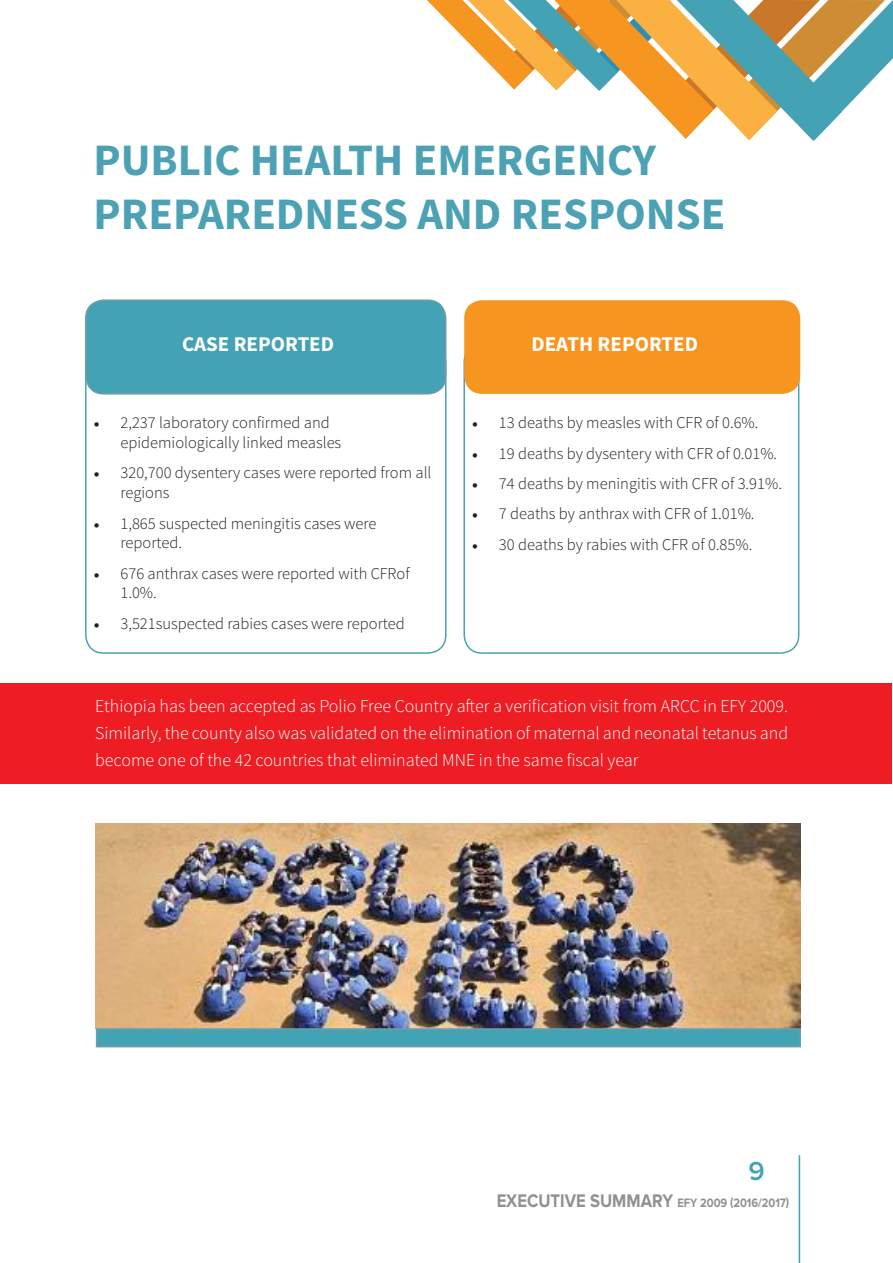
<style>
.page{position:relative;width:893px;height:1263px;background:#fff}
.page>*{position:absolute;margin:0;border:0;box-sizing:border-box;transform-origin:0 0}
.t1{font:700 45px/54px "Source Sans Pro";color:#4ca2b4}
.t2{font:600 27px "Proxima Nova A";color:#43a2b3}
.t3{font:700 21px "Source Sans Pro";color:#fff}
.t4{font:300 18px/27px "Source Sans Pro";color:#fff;text-align:justify}
.t5{font:300 16.5px/19.8px "Source Sans Pro";color:#231f20}
.t6{font:700 12.6px "Proxima Nova A";color:#231f20;scale:.88 1}
.s1{font-family:"Minion Pro";font-weight:400}
.s2{font-size:18.9px}
</style>
<div class="page">
<hr style="left:799px;top:1155px;width:1px;height:108px;background:#43a2b3">
<svg style="left:427px;top:0;width:466px;height:141px"></svg>
<div style="left:1px;top:683px;width:891px;height:101px;background:#ee1d23"></div>
<div style="left:85px;top:343px;width:361px;height:311px;border:2px solid #4ca2b4;border-radius:18px"></div>
<div style="left:463px;top:343px;width:336px;height:311px;border:2px solid #4ca2b4;border-radius:18px"></div>
<div style="left:86px;top:300px;width:360px;height:94px;background:#43a2b3;border-radius:18px"></div>
<div style="left:85px;top:299px;width:361px;height:96px;border:2px solid #6e9eaf;border-radius:18px"></div>
<div style="left:464px;top:300px;width:336px;height:94px;background:#f79521;border-radius:18px"></div>
<img style="left:95px;top:824px;width:706px;height:204px">
<div style="left:96px;top:1028px;width:705px;height:19px;background:#43a2b3;border:2px solid #6e9eaf"></div>
<h1 class="t1" style="left:94px;top:135px;width:633px">PUBLIC HEALTH EMERGENCY<br>PREPAREDNESS AND RESPONSE</h1>
<p class="t3" style="left:182px;top:331px;width:153px">CASE REPORTED</p>
<p class="t3" style="left:531px;top:331px;width:168px">DEATH REPORTED</p>
<p class="t5" style="left:121px;top:413px;width:222px;text-indent:-27px"><span class="s1">•</span> 2,237 laboratory confirmed and epidemiologically linked measles</p>
<p class="t5" style="left:121px;top:463px;width:312px;text-indent:-27px"><span class="s1">•</span> 320,700 dysentery cases were reported from all regions</p>
<p class="t5" style="left:121px;top:513px;width:257px;text-indent:-27px"><span class="s1">•</span> 1,865 suspected meningitis cases were reported.</p>
<p class="t5" style="left:121px;top:563px;width:291px;text-indent:-27px"><span class="s1">•</span> 676 anthrax cases were reported with CFRof<br>1.0%.</p>
<p class="t5" style="left:94px;top:613px;width:313px"><span class="s1">•</span> 3,521suspected rabies cases were reported</p>
<p class="t5" style="left:472px;top:413px;width:288px"><span class="s1">•</span> 13 deaths by measles with CFR of 0.6%.</p>
<p class="t5" style="left:472px;top:443px;width:307px"><span class="s1">•</span> 19 deaths by dysentery with CFR of 0.01%.</p>
<p class="t5" style="left:472px;top:474px;width:311px"><span class="s1">•</span> 74 deaths by meningitis with CFR of 3.91%.</p>
<p class="t5" style="left:472px;top:504px;width:284px"><span class="s1">•</span> 7 deaths by anthrax with CFR of 1.01%.</p>
<p class="t5" style="left:472px;top:534px;width:282px"><span class="s1">•</span> 30 deaths by rabies with CFR of 0.85%.</p>
<p class="t4" style="left:95px;top:692px;width:695px">Ethiopia has been accepted as Polio Free Country after a verification visit from ARCC in EFY 2009.<br>Similarly, the county also was validated on the elimination of maternal and neonatal tetanus and become one of the 42 countries that eliminated MNE in the same fiscal year</p>
<h2 class="t2" style="left:748px;top:1155px;width:18px">9</h2>
<p class="t6" style="left:497px;top:1196px;width:334px"><span class="s2">EXECUTIVE SUMMARY</span> EFY 2009 (2016/2017)</p>
</div>
